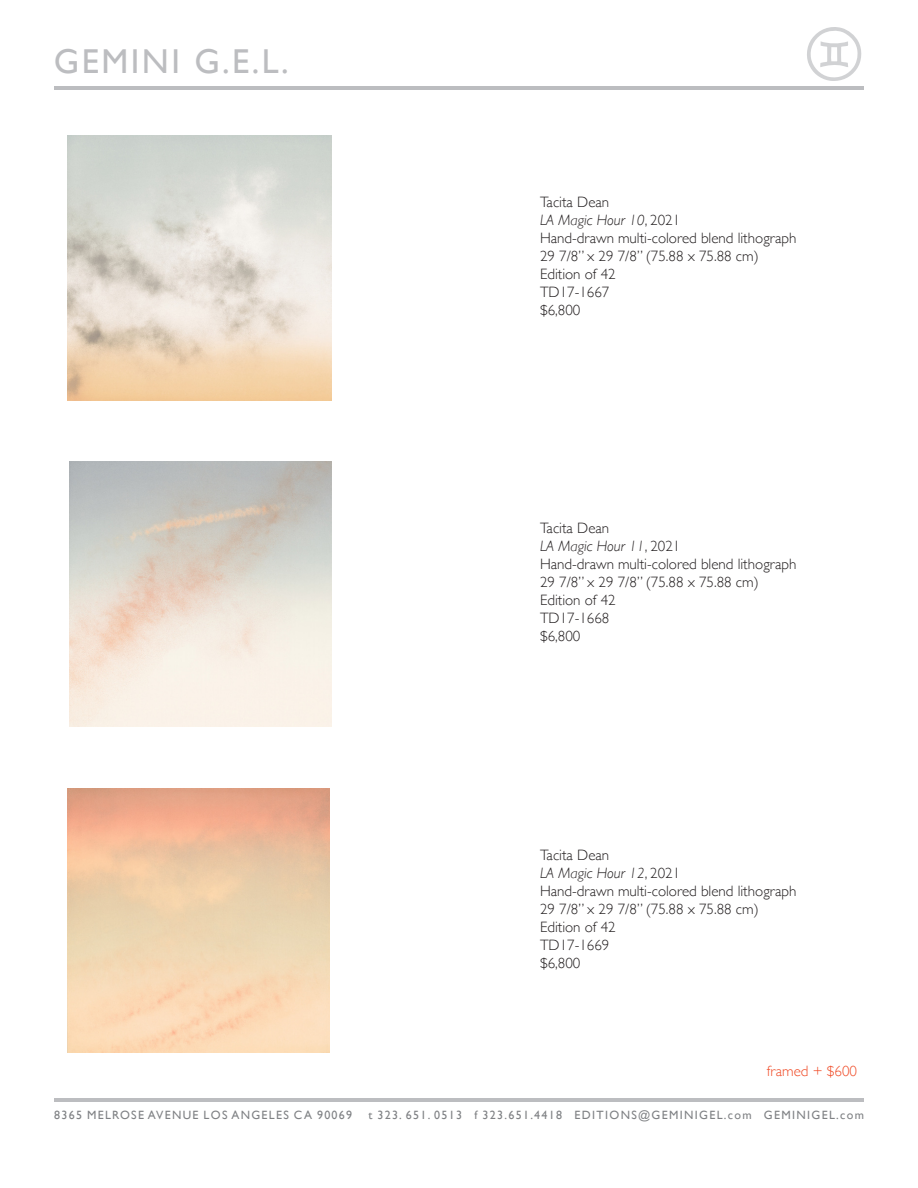
<style>
.page{position:relative;width:918px;height:1188px;background:#fff}
.page>*{position:absolute;margin:0;border:0;box-sizing:border-box;transform-origin:0 0}
.t1{font:34.5px "Gill Sans";letter-spacing:.07em;color:#bcbdc0}
.t2{font:300 15px "Gill Sans";color:#231f20}
.t3{font:italic 300 15px "Gill Sans";color:#231f20}
.t4{font:300 15px "Gill Sans";color:#f04b27}
.t5{font:12px "Gill Sans";letter-spacing:.11em;color:#808285}
.s1{font-style:normal}
</style>
<div class="page">
<svg style="left:807px;top:27px;width:54px;height:54px"></svg>
<hr style="left:54px;top:86px;width:810px;height:4px;background:#bcbdc0">
<hr style="left:54px;top:1098px;width:810px;height:4px;background:#bcbdc0">
<img style="left:68px;top:136px;width:263px;height:264px">
<h1 class="t1" style="left:54px;top:41px;width:236px">GEMINI G.E.L.</h1>
<p class="t2" style="left:540px;top:190px;width:71px">Tacita Dean</p>
<p class="t3" style="left:540px;top:212px;width:142px">LA Magic Hour 10<span class="s1">, 2021</span></p>
<p class="t2" style="left:540px;top:226px;width:258px">Hand-drawn multi-colored blend lithograph</p>
<p class="t2" style="left:540px;top:244px;width:220px">29 7/8” x 29 7/8” (75.88 x 75.88 cm)</p>
<p class="t2" style="left:540px;top:262px;width:77px">Edition of 42</p>
<p class="t2" style="left:540px;top:280px;width:71px">TD17-1667</p>
<p class="t2" style="left:540px;top:298px;width:42px">$6,800</p>
<p class="t2" style="left:540px;top:517px;width:71px">Tacita Dean</p>
<p class="t3" style="left:540px;top:538px;width:142px">LA Magic Hour 11<span class="s1">, 2021</span></p>
<p class="t2" style="left:540px;top:553px;width:258px">Hand-drawn multi-colored blend lithograph</p>
<p class="t2" style="left:540px;top:571px;width:220px">29 7/8” x 29 7/8” (75.88 x 75.88 cm)</p>
<p class="t2" style="left:540px;top:589px;width:77px">Edition of 42</p>
<p class="t2" style="left:540px;top:607px;width:71px">TD17-1668</p>
<p class="t2" style="left:540px;top:625px;width:42px">$6,800</p>
<p class="t2" style="left:540px;top:843px;width:71px">Tacita Dean</p>
<p class="t3" style="left:540px;top:864px;width:142px">LA Magic Hour 12<span class="s1">, 2021</span></p>
<p class="t2" style="left:540px;top:879px;width:258px">Hand-drawn multi-colored blend lithograph</p>
<p class="t2" style="left:540px;top:897px;width:220px">29 7/8” x 29 7/8” (75.88 x 75.88 cm)</p>
<p class="t2" style="left:540px;top:915px;width:77px">Edition of 42</p>
<p class="t2" style="left:540px;top:933px;width:71px">TD17-1669</p>
<p class="t2" style="left:540px;top:951px;width:42px">$6,800</p>
<p class="t4" style="left:767px;top:1059px;width:92px">framed + $600</p>
<p class="t5" style="left:54px;top:1108px;width:300px">8365 MELROSE AVENUE LOS ANGELES CA 90069</p>
<p class="t5" style="left:368px;top:1108px;width:497px">t 323. 651. 0513 f 323.651.4418 EDITIONS@GEMINIGEL.com GEMINIGEL.com</p>
</div>
